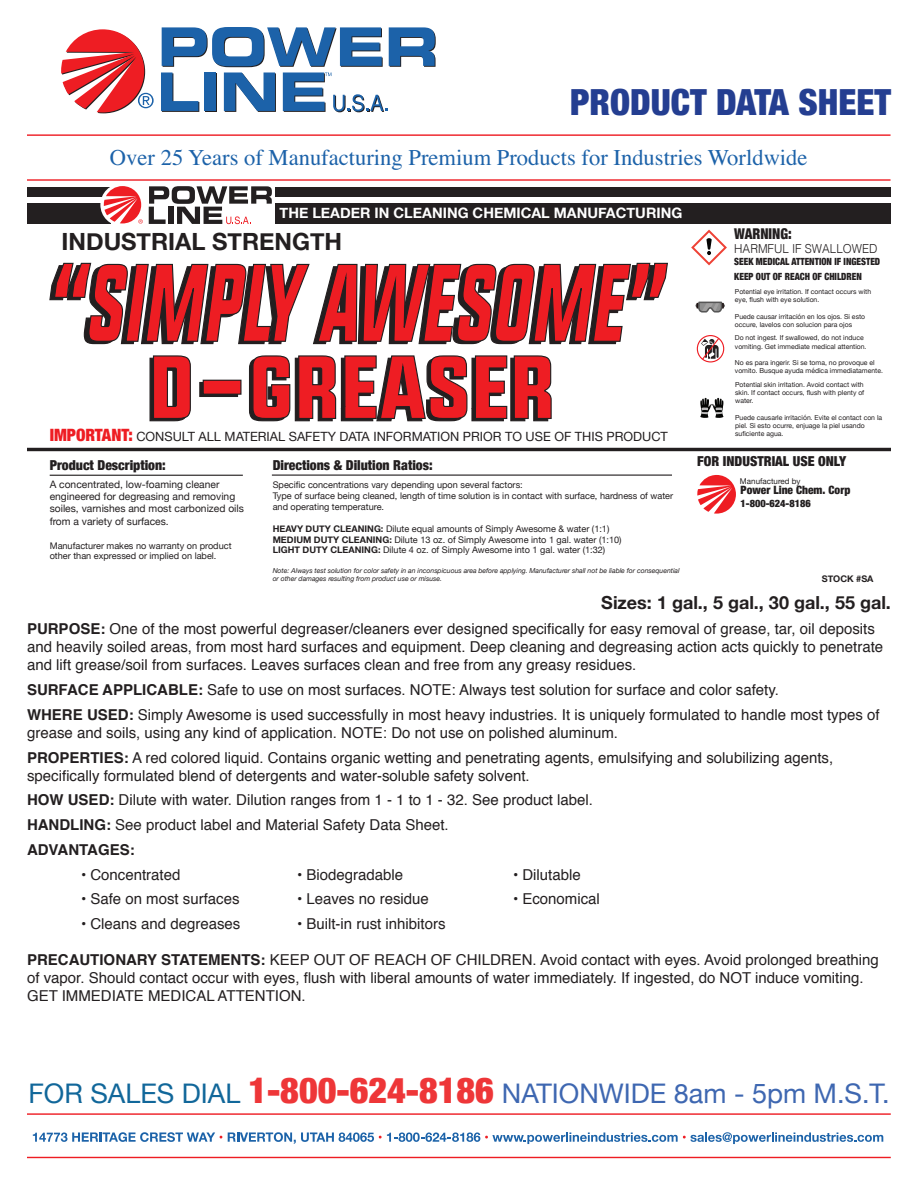
<style>
.page{position:relative;width:918px;height:1188px;background:#fff}
.page>*{position:absolute;margin:0;border:0;box-sizing:border-box;transform-origin:0 0}
.t1{font:italic 109.65px "UPBOLTERS";color:#ee1d23;scale:.69 1}
.t2{font:89.25px "UPBOLTERS";color:#ee1d23}
.t3{font:900 condensed 36px "Helvetica Neue";color:#243e91}
.t4{font:27px "Helvetica Neue";color:#3e67b1}
.t5{font:700 23.7px "Helvetica Neue";color:#231f20}
.t6{font:22.65px "Times";color:#1c62a9}
.t7{font:700 18px "Helvetica Neue";color:#231f20}
.t8{font:15px/24.8px "Helvetica";color:#231f20}
.t9{font:900 condensed 14.85px "Helvetica Neue";color:#231f20;scale:.93 1}
.t10{font:700 14.4px "Helvetica Neue";color:#fff}
.t11{font:900 condensed 13.65px "Helvetica Neue";color:#231f20}
.t12{font:12.75px "Helvetica Neue";color:#231f20}
.t13{font:300 12.45px "Helvetica";color:#231f20;scale:.93 1}
.t14{font:900 condensed 11.4px "Helvetica Neue";color:#231f20}
.t15{font:10.35px/12.3px "Helvetica Neue";color:#231f20}
.t16{font:900 condensed 10.35px "Helvetica Neue";color:#231f20}
.t17{font:900 condensed 9.9px/14.2px "Helvetica Neue";color:#231f20;scale:.93 1}
.t18{font:9.15px/10.9px "Helvetica Neue";color:#231f20}
.t19{font:700 9.15px "Helvetica Neue";color:#231f20}
.t20{font:7.95px "Helvetica Neue";color:#231f20}
.t21{font:6.9px/8.2px "Helvetica Neue";color:#231f20}
.t22{font:italic 6.9px/8.2px "Helvetica Neue";color:#231f20}
.s1{font-weight:900;font-stretch:condensed;font-size:16.95px;color:#ee1d23}
.s2{font-weight:700}
.s3{color:#11679a}
.s4{font-weight:900;font-stretch:condensed;font-size:36px;color:#ee3638}
</style>
<div class="page">
<hr style="left:27px;top:1113px;width:864px;height:2px;background:#ee1d23">
<hr style="left:27px;top:1157px;width:864px;height:1px;background:#ee1d23">
<svg style="left:33px;top:1132px;width:189px;height:10px"></svg>
<svg style="left:228px;top:1132px;width:655px;height:12px"></svg>
<svg style="left:61px;top:29px;width:93px;height:84px"></svg>
<svg style="left:161px;top:27px;width:275px;height:85px"></svg>
<hr style="left:27px;top:134px;width:864px;height:2px;background:#ee1d23">
<hr style="left:27px;top:179px;width:864px;height:2px;background:#ee1d23">
<div style="left:27px;top:187px;width:84px;height:10px;background:#231f20"></div>
<div style="left:27px;top:203px;width:84px;height:21px;background:#231f20"></div>
<div style="left:275px;top:187px;width:616px;height:10px;background:#231f20"></div>
<div style="left:275px;top:203px;width:616px;height:21px;background:#231f20"></div>
<div style="left:100px;top:184px;width:43px;height:42px;background:#fff;border-radius:50%"></div>
<svg style="left:149px;top:186px;width:123px;height:38px"></svg>
<svg style="left:104px;top:186px;width:39px;height:38px"></svg>
<hr style="left:27px;top:448px;width:864px;height:3px;background:#231f20">
<svg style="left:697px;top:475px;width:39px;height:39px"></svg>
<svg style="left:691px;top:230px;width:36px;height:35px"></svg>
<svg style="left:696px;top:302px;width:29px;height:11px"></svg>
<div style="left:697px;top:335px;width:27px;height:27px;border:1px solid #ee1d23;border-radius:50%"></div>
<svg style="left:701px;top:337px;width:19px;height:24px"></svg>
<svg style="left:700px;top:398px;width:24px;height:20px"></svg>
<svg style="left:49px;top:262px;width:619px;height:83px"></svg>
<div style="left:199px;top:382px;width:39px;height:15px;border:1px solid #231f20"></div>
<svg style="left:149px;top:355px;width:42px;height:67px"></svg>
<div style="left:203px;top:380px;width:39px;height:15px;border:1px solid #231f20"></div>
<svg style="left:249px;top:355px;width:303px;height:67px"></svg>
<hr style="left:272px;top:475px;width:400px;height:1px;background:#231f20">
<hr style="left:50px;top:475px;width:193px;height:1px;background:#231f20">
<h3 class="t3" style="left:570px;top:72px;width:322px">PRODUCT DATA SHEET</h3>
<h3 class="t6" style="left:110px;top:136px;width:699px">Over 25 Years of Manufacturing Premium Products for Industries Worldwide</h3>
<p class="t10" style="left:280px;top:202px;width:404px">THE LEADER IN CLEANING CHEMICAL MANUFACTURING</p>
<h3 class="t5" style="left:62px;top:223px;width:282px">INDUSTRIAL STRENGTH</h3>
<h1 class="t1" style="left:46px;top:236px;width:893px">“SIMPLY AWESOME”</h1>
<h2 class="t2" style="left:150px;top:333px;width:408px">D-GREASER</h2>
<p class="t12" style="left:50px;top:427px;width:620px"><span class="s1">IMPORTANT:</span> CONSULT ALL MATERIAL SAFETY DATA INFORMATION PRIOR TO USE OF THIS PRODUCT</p>
<p class="t11" style="left:50px;top:454px;width:118px">Product Description:</p>
<p class="t15" style="left:50px;top:479px;width:196px">A concentrated, low-foaming cleaner engineered for degreasing and removing soiles, varnishes and most carbonized oils from a variety of surfaces.</p>
<p class="t18" style="left:50px;top:540px;width:183px">Manufacturer makes no warranty on product other than expressed or implied on label.</p>
<p class="t11" style="left:273px;top:454px;width:161px">Directions &amp; Dilution Ratios:</p>
<p class="t18" style="left:273px;top:479px;width:402px">Specific concentrations vary depending upon several factors:<br>Type of surface being cleaned, length of time solution is in contact with surface, hardness of water and operating temperature.</p>
<p class="t18" style="left:273px;top:523px;width:350px"><span class="s2">HEAVY DUTY CLEANING:</span> Dilute equal amounts of Simply Awesome &amp; water (1:1)<br><span class="s2">MEDIUM DUTY CLEANING:</span> Dilute 13 oz. of Simply Awesome into 1 gal. water (1:10)<br><span class="s2">LIGHT DUTY CLEANING:</span> Dilute 4 oz. of Simply Awesome into 1 gal. water (1:32)</p>
<p class="t22" style="left:273px;top:567px;width:408px">Note: Always test solution for color safety in an inconspicuous area before applying. Manufacturer shall not be liable for consequential or other damages resulting from product use or misuse.</p>
<p class="t9" style="left:734px;top:221px;width:63px">WARNING:</p>
<p class="t13" style="left:734px;top:238px;width:155px">HARMFUL IF SWALLOWED</p>
<p class="t17" style="left:734px;top:254px;width:158px">SEEK MEDICAL ATTENTION IF INGESTED<br>KEEP OUT OF REACH OF CHILDREN</p>
<p class="t21" style="left:735px;top:288px;width:138px">Potential eye irritation. If contact occurs with eye, flush with eye solution.</p>
<p class="t21" style="left:735px;top:312px;width:132px">Puede causar irritación en los ojos. Si esto occure, lavelos con solucion para ojos</p>
<p class="t21" style="left:735px;top:334px;width:133px">Do not ingest. If swallowed, do not induce vomiting. Get immediate medical attention.</p>
<p class="t21" style="left:735px;top:359px;width:150px">No es para ingerir. Si se toma, no provoque el vomito. Busque ayuda médica immediatamente.</p>
<p class="t21" style="left:735px;top:381px;width:131px;text-align:justify">Potential skin irritation. Avoid contact with skin. If contact occurs, flush with plenty of water.</p>
<p class="t21" style="left:735px;top:413px;width:149px">Puede causarle irritación. Evite el contact con la piel. Si esto ocurre, enjuage la piel usando suficiente agua.</p>
<p class="t11" style="left:697px;top:450px;width:150px">FOR INDUSTRIAL USE ONLY</p>
<p class="t20" style="left:740px;top:475px;width:62px">Manufactured by</p>
<p class="t14" style="left:741px;top:481px;width:111px">Power Line Chem. Corp</p>
<p class="t16" style="left:741px;top:495px;width:72px">1-800-624-8186</p>
<p class="t19" style="left:822px;top:572px;width:53px">STOCK #SA</p>
<p class="t7" style="left:601px;top:589px;width:291px">Sizes: 1 gal., 5 gal., 30 gal., 55 gal.</p>
<p class="t8" style="left:27px;top:621px;width:858px;line-height:18px"><span class="s2">PURPOSE:</span> One of the most powerful degreaser/cleaners ever designed specifically for easy removal of grease, tar, oil deposits and heavily soiled areas, from most hard surfaces and equipment. Deep cleaning and degreasing action acts quickly to penetrate and lift grease/soil from surfaces. Leaves surfaces clean and free from any greasy residues.</p>
<p class="t8" style="left:27px;top:678px;width:854px"><span class="s2">SURFACE APPLICABLE:</span> Safe to use on most surfaces. NOTE: Always test solution for surface and color safety.<br><span class="s2">WHERE USED:</span> Simply Awesome is used successfully in most heavy industries. It is uniquely formulated to handle most types of</p>
<p class="t8" style="left:27px;top:721px;width:808px">grease and soils, using any kind of application. NOTE: Do not use on polished aluminum.<br><span class="s2">PROPERTIES:</span> A red colored liquid. Contains organic wetting and penetrating agents, emulsifying and solubilizing agents,</p>
<p class="t8" style="left:27px;top:763px;width:568px">specifically formulated blend of detergents and water-soluble safety solvent.<br><span class="s2">HOW USED:</span> Dilute with water. Dilution ranges from 1 - 1 to 1 - 32. See product label.<br><span class="s2">HANDLING:</span> See product label and Material Safety Data Sheet.<br><span class="s2">ADVANTAGES:</span></p>
<p class="t8" style="left:81px;top:862px;width:101px">• Concentrated</p>
<p class="t8" style="left:297px;top:862px;width:108px">• Biodegradable</p>
<p class="t8" style="left:513px;top:862px;width:69px">• Dilutable</p>
<p class="t8" style="left:81px;top:887px;width:160px">• Safe on most surfaces</p>
<p class="t8" style="left:297px;top:887px;width:133px">• Leaves no residue</p>
<p class="t8" style="left:513px;top:887px;width:88px">• Economical</p>
<p class="t8" style="left:81px;top:912px;width:161px">• Cleans and degreases</p>
<p class="t8" style="left:297px;top:912px;width:150px">• Built-in rust inhibitors</p>
<p class="t8" style="left:27px;top:951px;width:853px;line-height:18px"><span class="s2">PRECAUTIONARY STATEMENTS:</span> KEEP OUT OF REACH OF CHILDREN. Avoid contact with eyes. Avoid prolonged breathing of vapor. Should contact occur with eyes, flush with liberal amounts of water immediately. If ingested, do NOT induce vomiting.<br>GET IMMEDIATE MEDICAL ATTENTION.</p>
<h3 class="t4" style="left:28px;top:1074px;width:863px"><span class="s3">FOR SALES DIAL</span> <span class="s4">1-800-624-8186</span> NATIONWIDE 8am - 5pm M.S.T.</h3>
</div>
